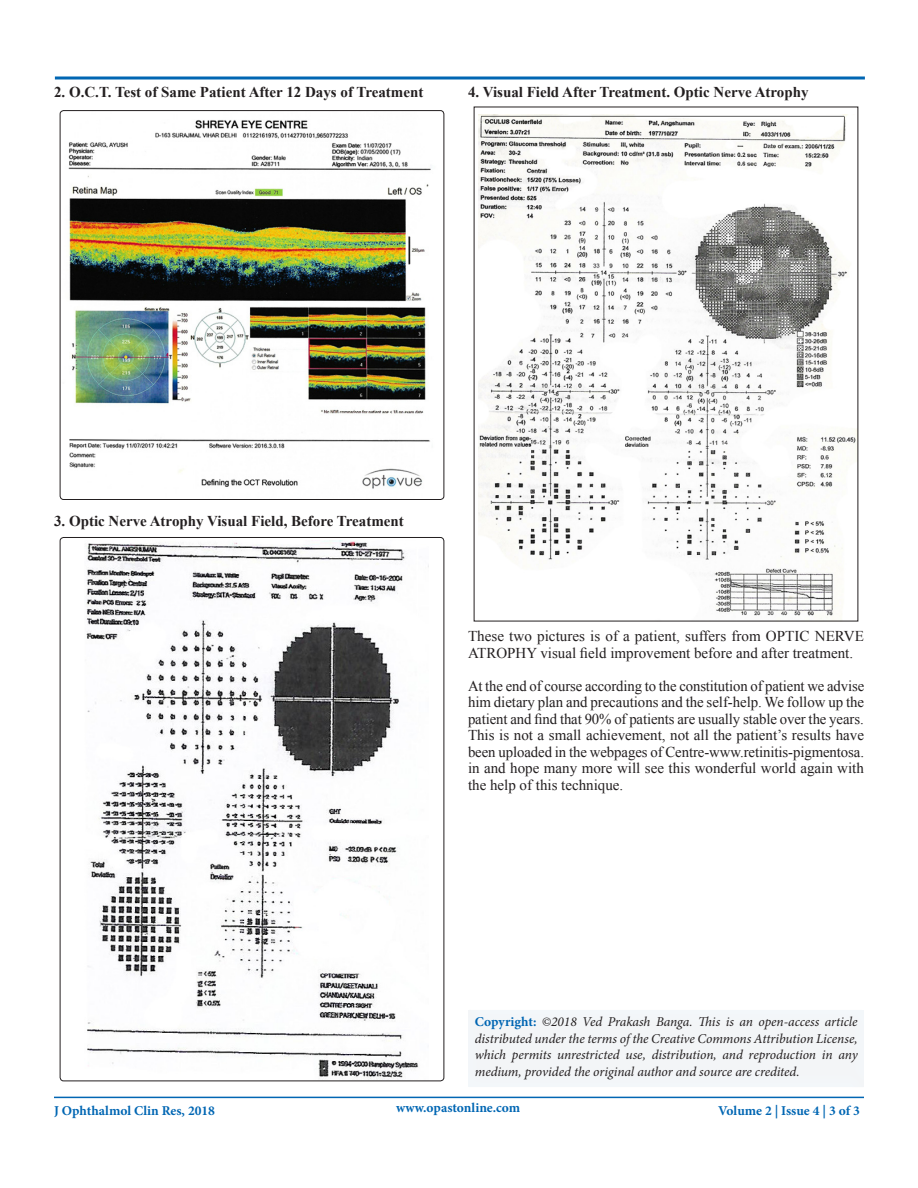
<style>
.page{position:relative;width:918px;height:1188px;background:#fff}
.page>*{position:absolute;margin:0;border:0;box-sizing:border-box;transform-origin:0 0}
.t1{font:15px/16.5px "Times New Roman";color:#231f20;text-align:justify}
.t2{font:700 15px "Times New Roman";color:#231f20}
.t3{font:italic 13.5px/16.5px "Minion Pro";letter-spacing:-.01em;color:#231f20;text-align:justify}
.t4{font:700 13.5px "Minion Pro";color:#0166b3}
.s1{font-weight:700;font-style:normal;color:#0166b3}
</style>
<div class="page">
<svg style="left:54px;top:76px;width:811px;height:4px;background:#408cc5"></svg>
<hr style="left:54px;top:1097px;width:810px;height:1px;background:#0166b3">
<img style="left:479px;top:115px;width:377px;height:504px">
<img style="left:60px;top:111px;width:384px;height:389px">
<div style="left:60px;top:110px;width:384px;height:390px;border:1px solid #231f20;border-radius:4px"></div>
<div style="left:463px;top:1004px;width:403px;height:85px;background:#f3f5f7"></div>
<img style="left:86px;top:540px;width:333px;height:539px">
<p class="t2" style="left:54px;top:81px;width:371px">2. O.C.T. Test of Same Patient After 12 Days of Treatment</p>
<p class="t2" style="left:468px;top:81px;width:342px">4. Visual Field After Treatment. Optic Nerve Atrophy</p>
<p class="t2" style="left:54px;top:510px;width:351px">3. Optic Nerve Atrophy Visual Field, Before Treatment</p>
<p class="t1" style="left:468px;top:628px;width:398px">These two pictures is of a patient, suffers from OPTIC NERVE<br>ATROPHY visual field improvement before and after treatment.</p>
<p class="t1" style="left:468px;top:677px;width:398px">At the end of course according to the constitution of patient we advise him dietary plan and precautions and the self-help. We follow up the patient and find that 90% of patients are usually stable over the years.</p>
<p class="t1" style="left:468px;top:727px;width:398px">This is not a small achievement, not all the patient’s results have been uploaded in the webpages of Centre-www.retinitis-pigmentosa. in and hope many more will see this wonderful world again with the help of this technique.</p>
<p class="t3" style="left:475px;top:1014px;width:384px"><span class="s1">Copyright:</span> ©2018 Ved Prakash Banga. This is an open-access article distributed under the terms of the Creative Commons Attribution License, which permits unrestricted use, distribution, and reproduction in any medium, provided the original author and source are credited.</p>
<p class="t4" style="left:54px;top:1101px;width:163px">J Ophthalmol Clin Res, 2018</p>
<p class="t4" style="left:396px;top:1098px;width:126px">www.opastonline.com</p>
<p class="t4" style="left:718px;top:1101px;width:143px">Volume 2 | Issue 4 | 3 of 3</p>
</div>
